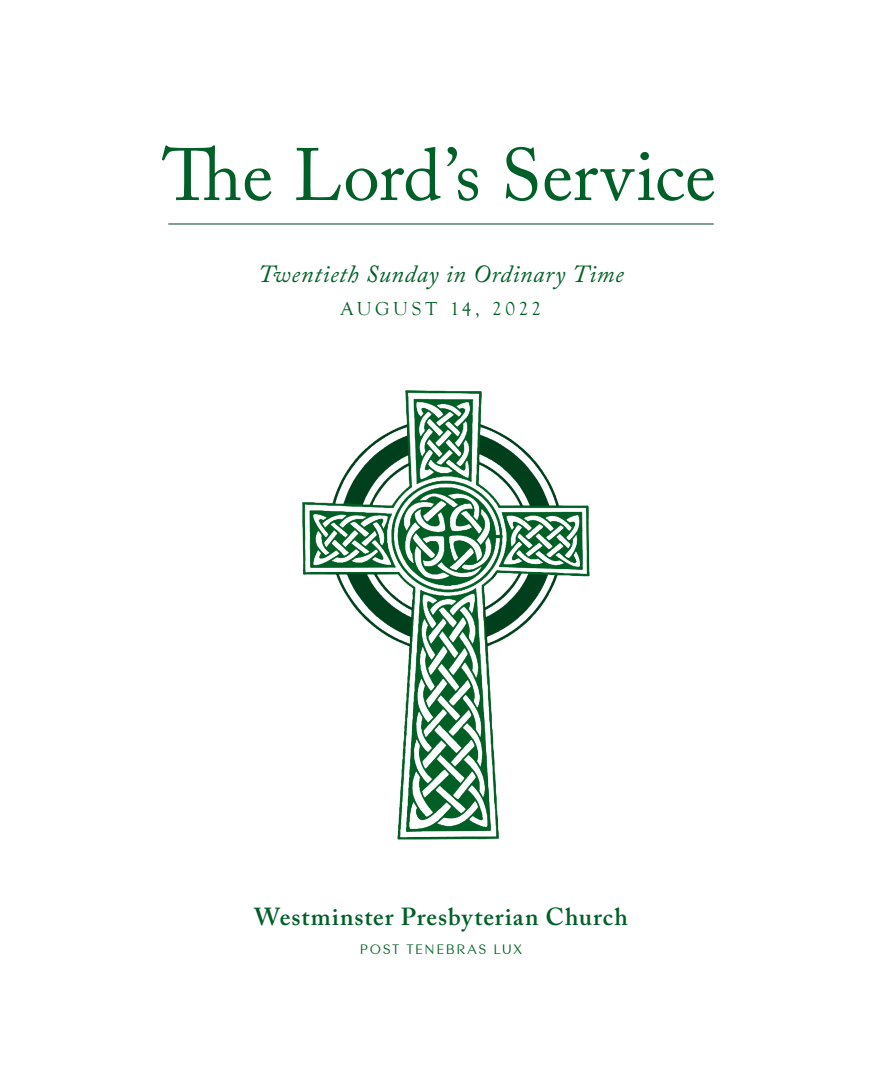
<style>
.page{position:relative;width:882px;height:1071px;background:#fff}
.page>*{position:absolute;margin:0;border:0;box-sizing:border-box;transform-origin:0 0}
.t1{font:73.33px "Adobe Caslon Pro";color:#006027}
.t2{font:italic 24.5px "Adobe Caslon Pro";letter-spacing:.025em;color:#006027}
.t3{font:600 24.5px "Adobe Caslon Pro";letter-spacing:.04em;color:#006027}
.t4{font:19.25px "Goudy Old Style T";letter-spacing:.185em;color:#006027}
.t5{font:14px "Contax Sans 55";letter-spacing:.11em;color:#006027}
</style>
<div class="page">
<hr style="left:168px;top:224px;width:546px;height:1px;background:#004425">
<img style="left:302px;top:390px;width:288px;height:450px">
<p class="t1" style="left:162px;top:132px;width:555px">The Lord’s Service</p>
<p class="t2" style="left:258px;top:259px;width:367px">Twentieth Sunday in Ordinary Time</p>
<p class="t4" style="left:341px;top:298px;width:202px">AUGUST 14, 2022</p>
<p class="t3" style="left:254px;top:902px;width:375px">Westminster Presbyterian Church</p>
<p class="t5" style="left:360px;top:941px;width:164px">POST TENEBRAS LUX</p>
</div>
